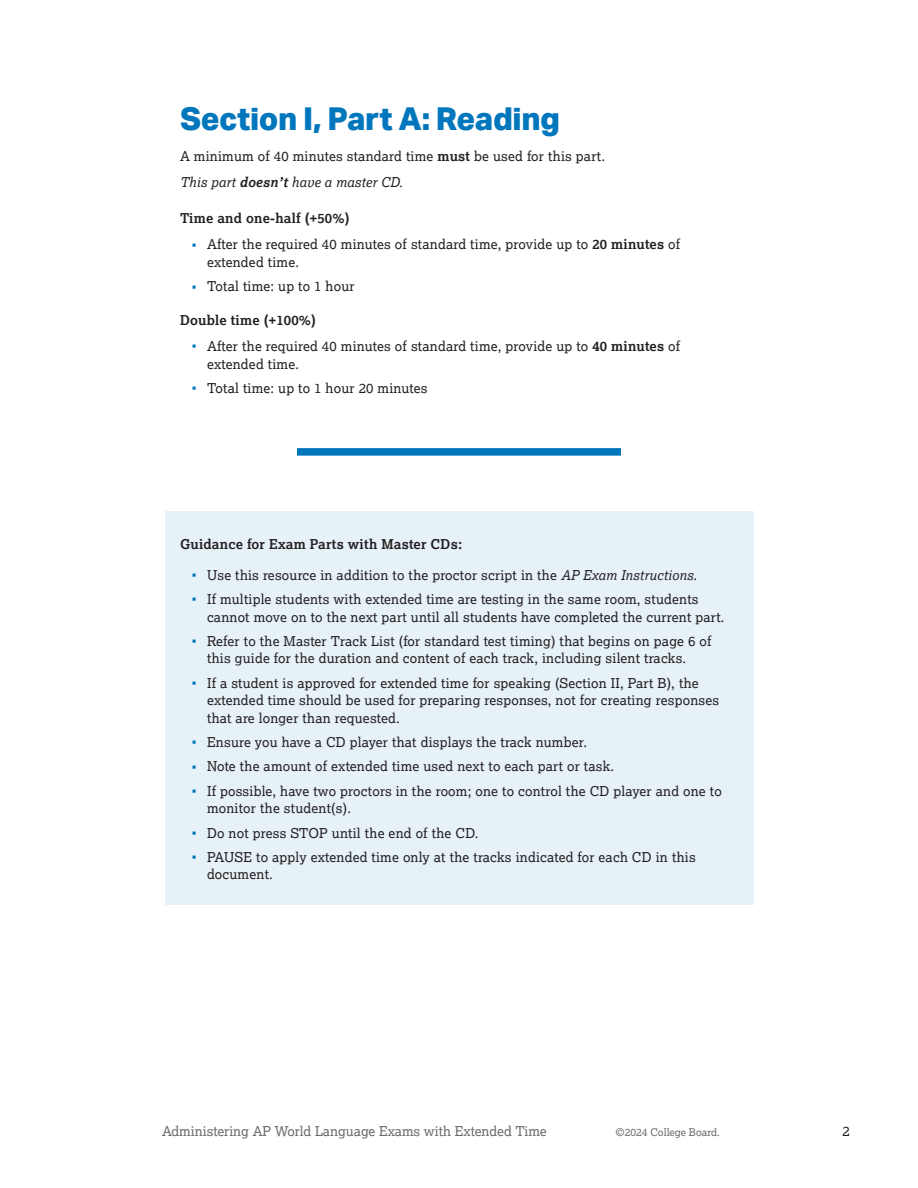
<style>
.page{position:relative;width:918px;height:1188px;background:#fff}
.page>*{position:absolute;margin:0;border:0;box-sizing:border-box;transform-origin:0 0}
.t1{font:800 31.5px "Aktiv Grotesk";letter-spacing:-.01em;color:#0076bc}
.t2{font:13.5px/24.3px "Lexia";letter-spacing:.015em;color:#231f20}
.t3{font:13.5px "Lexia";color:#696b6d}
.t4{font:700 13.5px "Lexia";letter-spacing:.015em;color:#231f20}
.t5{font:10.5px "Lexia";color:#696b6d}
.s1{font-weight:700}
.s2{font-style:italic}
.s3{font-weight:700;font-style:italic}
</style>
<div class="page">
<div style="left:165px;top:512px;width:588px;height:393px;background:#e6f1f8"></div>
<div style="left:297px;top:448px;width:324px;height:8px;background:#0076bc"></div>
<h1 class="t1" style="left:180px;top:101px;width:382px">Section I, Part A: Reading</h1>
<p class="t2" style="left:180px;top:142px;width:427px;line-height:26.5px">A minimum of 40 minutes standard time <span class="s1">must</span> be used for this part.<br><span class="s2">This part</span> <span class="s3">doesn’t</span> <span class="s2">have a master CD.</span></p>
<p class="t2" style="left:207px;top:204px;width:475px;line-height:26.5px;text-indent:-27px"><span class="s1">Time and one-half (+50%)<br></span>After the required 40 minutes of standard time, provide up to <span class="s1">20 minutes</span> of</p>
<p class="t2" style="left:207px;top:250px;width:149px">extended time.<br>Total time: up to 1 hour</p>
<p class="t2" style="left:207px;top:306px;width:475px;line-height:26.5px;text-indent:-27px"><span class="s1">Double time (+100%)<br></span>After the required 40 minutes of standard time, provide up to <span class="s1">40 minutes</span> of</p>
<p class="t2" style="left:207px;top:351px;width:222px">extended time.<br>Total time: up to 1 hour 20 minutes</p>
<p class="t4" style="left:180px;top:535px;width:284px">Guidance for Exam Parts with Master CDs:</p>
<p class="t2" style="left:207px;top:562px;width:493px">Use this resource in addition to the proctor script in the <span class="s2">AP Exam Instructions</span>.<br>If multiple students with extended time are testing in the same room, students</p>
<p class="t2" style="left:207px;top:604px;width:519px">cannot move on to the next part until all students have completed the current part.<br>Refer to the Master Track List (for standard test timing) that begins on page 6 of</p>
<p class="t2" style="left:207px;top:646px;width:493px">this guide for the duration and content of each track, including silent tracks.<br>If a student is approved for extended time for speaking (Section II, Part B), the</p>
<p class="t2" style="left:207px;top:691px;width:514px;line-height:17.5px">extended time should be used for preparing responses, not for creating responses that are longer than requested.</p>
<p class="t2" style="left:207px;top:730px;width:516px">Ensure you have a CD player that displays the track number.<br>Note the amount of extended time used next to each part or task.<br>If possible, have two proctors in the room; one to control the CD player and one to</p>
<p class="t2" style="left:207px;top:796px;width:490px">monitor the student(s).<br>Do not press STOP until the end of the CD.<br>PAUSE to apply extended time only at the tracks indicated for each CD in this</p>
<p class="t2" style="left:207px;top:862px;width:67px">document.</p>
<p class="t3" style="left:162px;top:1123px;width:386px">Administering AP World Language Exams with Extended Time</p>
<p class="t5" style="left:616px;top:1126px;width:106px">©2024 College Board.</p>
<p class="t2" style="left:842px;top:1119px;width:9px">2</p>
</div>
